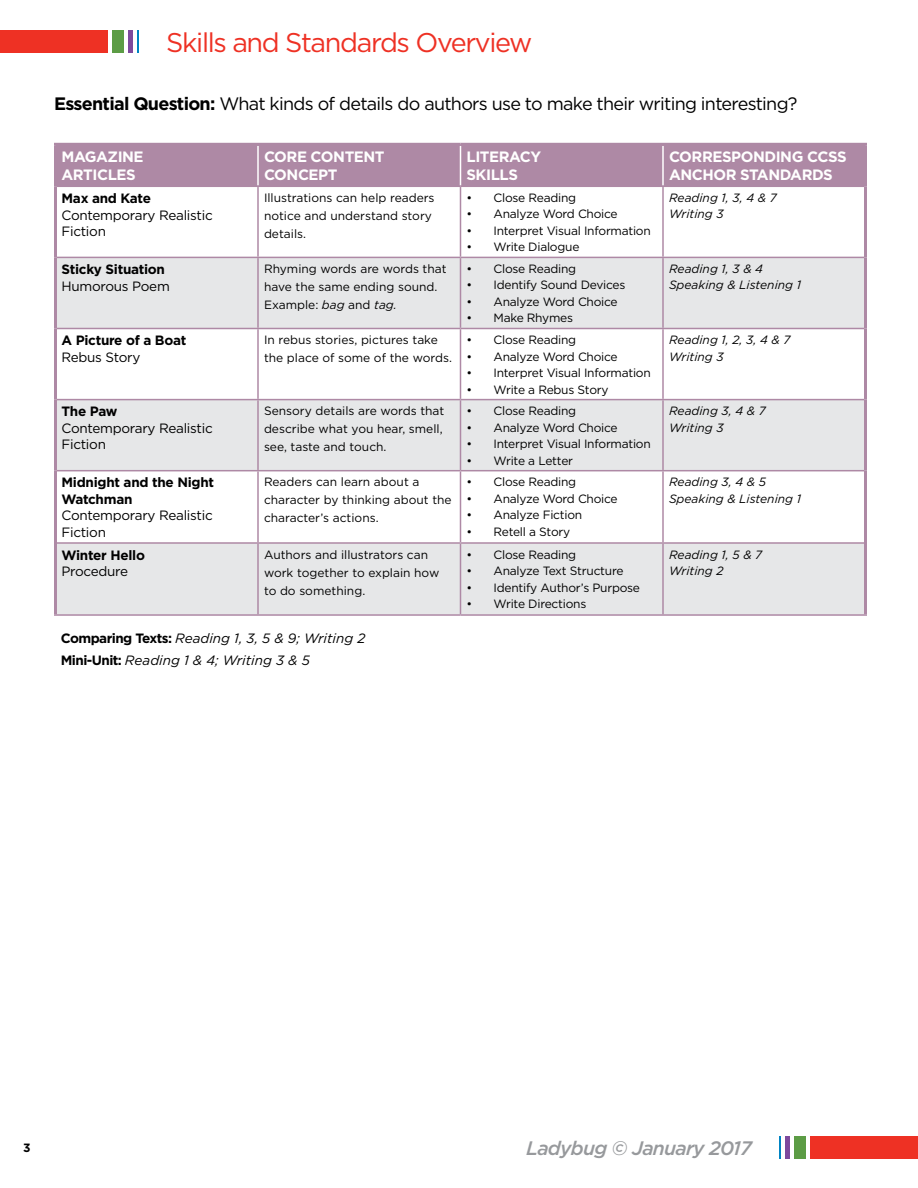
<style>
.page{position:relative;width:918px;height:1188px;background:#fff}
.page>*{position:absolute;margin:0;border:0;box-sizing:border-box;transform-origin:0 0}
.t1{font:27px "Gotham";letter-spacing:-.05em;color:#ee3124}
.t2{font:italic 500 19.5px "Gotham";letter-spacing:-.04em;color:#97999c}
.t3{font:18px "Gotham";letter-spacing:-.04em;color:#000}
.t4{font:700 15px/18px "Gotham";letter-spacing:-.03em;color:#fff}
.t5{font:13.5px/16.5px "Gotham";letter-spacing:-.02em;color:#000}
.t6{font:700 13.5px/16.5px "Gotham";letter-spacing:-.02em;color:#000}
.t7{font:italic 13.5px/22.5px "Gotham";color:#000}
.t8{font:12px "Gotham";letter-spacing:-.02em;color:#000}
.t9{font:12px/18px "Gotham";color:#000}
.t10{font:italic 12px/16.5px "Gotham";color:#000}
.t11{font:700 12px "Gotham";color:#000}
.s1{font-weight:700}
.s2{font-style:italic}
.s3{font-weight:700;font-style:normal}
</style>
<div class="page">
<div style="left:0;top:30px;width:107px;height:23px;background:#ee3124"></div>
<div style="left:112px;top:30px;width:12px;height:23px;background:#5c9c45"></div>
<hr style="left:128px;top:30px;width:4px;height:23px;background:#7d499d">
<hr style="left:137px;top:30px;width:2px;height:23px;background:#0084c3">
<div style="left:811px;top:1136px;width:107px;height:23px;background:#ee3124"></div>
<div style="left:794px;top:1136px;width:12px;height:23px;background:#5c9c45"></div>
<hr style="left:786px;top:1136px;width:4px;height:23px;background:#7d499d">
<hr style="left:779px;top:1136px;width:2px;height:23px;background:#0084c3">
<div style="left:57px;top:146px;width:807px;height:40px;background:#ae89a5"></div>
<svg style="left:57px;top:258px;width:807px;height:356px;fill:#e6e7e8"></svg>
<hr style="left:257px;top:187px;width:2px;height:70px;background:#ae89a5">
<hr style="left:460px;top:187px;width:1px;height:70px;background:#ae89a5">
<hr style="left:662px;top:187px;width:2px;height:70px;background:#ae89a5">
<hr style="left:257px;top:258px;width:2px;height:70px;background:#ae89a5">
<hr style="left:460px;top:258px;width:1px;height:70px;background:#ae89a5">
<hr style="left:662px;top:258px;width:2px;height:70px;background:#ae89a5">
<hr style="left:257px;top:329px;width:2px;height:70px;background:#ae89a5">
<hr style="left:460px;top:329px;width:1px;height:70px;background:#ae89a5">
<hr style="left:662px;top:329px;width:2px;height:70px;background:#ae89a5">
<hr style="left:257px;top:400px;width:2px;height:70px;background:#ae89a5">
<hr style="left:460px;top:400px;width:1px;height:70px;background:#ae89a5">
<hr style="left:662px;top:400px;width:2px;height:70px;background:#ae89a5">
<hr style="left:257px;top:471px;width:2px;height:71px;background:#ae89a5">
<hr style="left:460px;top:471px;width:1px;height:71px;background:#ae89a5">
<hr style="left:662px;top:471px;width:2px;height:71px;background:#ae89a5">
<hr style="left:257px;top:544px;width:2px;height:70px;background:#ae89a5">
<hr style="left:460px;top:544px;width:1px;height:70px;background:#ae89a5">
<hr style="left:662px;top:544px;width:2px;height:70px;background:#ae89a5">
<hr style="left:257px;top:146px;width:2px;height:40px;background:#fff">
<hr style="left:460px;top:146px;width:1px;height:40px;background:#fff">
<hr style="left:662px;top:146px;width:2px;height:40px;background:#fff">
<hr style="left:57px;top:186px;width:201px;height:1px;background:#ae89a5">
<hr style="left:258px;top:186px;width:202px;height:1px;background:#ae89a5">
<hr style="left:460px;top:186px;width:203px;height:1px;background:#ae89a5">
<hr style="left:663px;top:186px;width:201px;height:1px;background:#ae89a5">
<hr style="left:57px;top:257px;width:201px;height:1px;background:#ae89a5">
<hr style="left:258px;top:257px;width:202px;height:1px;background:#ae89a5">
<hr style="left:460px;top:257px;width:203px;height:1px;background:#ae89a5">
<hr style="left:663px;top:257px;width:201px;height:1px;background:#ae89a5">
<hr style="left:57px;top:328px;width:201px;height:1px;background:#ae89a5">
<hr style="left:258px;top:328px;width:202px;height:1px;background:#ae89a5">
<hr style="left:460px;top:328px;width:203px;height:1px;background:#ae89a5">
<hr style="left:663px;top:328px;width:201px;height:1px;background:#ae89a5">
<hr style="left:57px;top:399px;width:201px;height:1px;background:#ae89a5">
<hr style="left:258px;top:399px;width:202px;height:1px;background:#ae89a5">
<hr style="left:460px;top:399px;width:203px;height:1px;background:#ae89a5">
<hr style="left:663px;top:399px;width:201px;height:1px;background:#ae89a5">
<hr style="left:57px;top:470px;width:201px;height:1px;background:#ae89a5">
<hr style="left:258px;top:470px;width:202px;height:1px;background:#ae89a5">
<hr style="left:460px;top:470px;width:203px;height:1px;background:#ae89a5">
<hr style="left:663px;top:470px;width:201px;height:1px;background:#ae89a5">
<hr style="left:57px;top:542px;width:201px;height:2px;background:#ae89a5">
<hr style="left:258px;top:542px;width:202px;height:2px;background:#ae89a5">
<hr style="left:460px;top:542px;width:203px;height:2px;background:#ae89a5">
<hr style="left:663px;top:542px;width:201px;height:2px;background:#ae89a5">
<hr style="left:54px;top:614px;width:204px;height:2px;background:#ae89a5">
<hr style="left:258px;top:614px;width:202px;height:2px;background:#ae89a5">
<hr style="left:460px;top:614px;width:203px;height:2px;background:#ae89a5">
<hr style="left:663px;top:614px;width:204px;height:2px;background:#ae89a5">
<hr style="left:54px;top:143px;width:204px;height:3px;background:#ae89a5">
<hr style="left:54px;top:146px;width:3px;height:40px;background:#ae89a5">
<hr style="left:258px;top:143px;width:202px;height:3px;background:#ae89a5">
<hr style="left:460px;top:143px;width:203px;height:3px;background:#ae89a5">
<hr style="left:663px;top:143px;width:204px;height:3px;background:#ae89a5">
<hr style="left:864px;top:146px;width:3px;height:40px;background:#ae89a5">
<hr style="left:54px;top:186px;width:3px;height:71px;background:#ae89a5">
<hr style="left:864px;top:186px;width:3px;height:71px;background:#ae89a5">
<hr style="left:54px;top:257px;width:3px;height:71px;background:#ae89a5">
<hr style="left:864px;top:257px;width:3px;height:71px;background:#ae89a5">
<hr style="left:54px;top:328px;width:3px;height:72px;background:#ae89a5">
<hr style="left:864px;top:328px;width:3px;height:72px;background:#ae89a5">
<hr style="left:54px;top:400px;width:3px;height:71px;background:#ae89a5">
<hr style="left:864px;top:400px;width:3px;height:71px;background:#ae89a5">
<hr style="left:54px;top:471px;width:3px;height:72px;background:#ae89a5">
<hr style="left:864px;top:471px;width:3px;height:72px;background:#ae89a5">
<hr style="left:54px;top:543px;width:3px;height:71px;background:#ae89a5">
<hr style="left:864px;top:543px;width:3px;height:71px;background:#ae89a5">
<h1 class="t1" style="left:166px;top:25px;width:368px">Skills and Standards Overview</h1>
<h3 class="t3" style="left:54px;top:92px;width:745px"><span class="s1">Essential Question:</span> What kinds of details do authors use to make their writing interesting?</h3>
<p class="t4" style="left:62px;top:148px;width:84px">MAGAZINE<br>ARTICLES</p>
<p class="t4" style="left:264px;top:148px;width:122px">CORE CONTENT<br>CONCEPT</p>
<p class="t4" style="left:466px;top:148px;width:76px">LITERACY<br>SKILLS</p>
<p class="t4" style="left:669px;top:148px;width:179px">CORRESPONDING CCSS<br>ANCHOR STANDARDS</p>
<p class="t6" style="left:62px;top:190px;width:91px">Max and Kate</p>
<p class="t5" style="left:62px;top:206px;width:153px">Contemporary Realistic<br>Fiction</p>
<p class="t9" style="left:264px;top:188px;width:172px">Illustrations can help readers notice and understand story details.</p>
<p class="t8" style="left:466px;top:190px;width:111px">• Close Reading</p>
<p class="t10" style="left:669px;top:189px;width:109px">Reading 1, 3, 4 &amp; 7<br>Writing 3</p>
<p class="t8" style="left:466px;top:206px;width:153px">• Analyze Word Choice</p>
<p class="t8" style="left:466px;top:223px;width:186px">• Interpret Visual Information</p>
<p class="t8" style="left:466px;top:239px;width:114px">• Write Dialogue</p>
<p class="t6" style="left:62px;top:261px;width:105px">Sticky Situation</p>
<p class="t5" style="left:62px;top:277px;width:110px">Humorous Poem</p>
<p class="t6" style="left:62px;top:332px;width:126px">A Picture of a Boat</p>
<p class="t5" style="left:62px;top:348px;width:80px">Rebus Story</p>
<p class="t6" style="left:62px;top:403px;width:58px">The Paw</p>
<p class="t5" style="left:62px;top:420px;width:153px">Contemporary Realistic<br>Fiction</p>
<p class="t6" style="left:62px;top:474px;width:154px">Midnight and the Night<br>Watchman</p>
<p class="t5" style="left:62px;top:507px;width:153px">Contemporary Realistic<br>Fiction</p>
<p class="t6" style="left:62px;top:547px;width:85px">Winter Hello</p>
<p class="t5" style="left:62px;top:563px;width:68px">Procedure</p>
<p class="t9" style="left:264px;top:259px;width:184px">Rhyming words are words that have the same ending sound.<br>Example: <span class="s2">bag</span> and <span class="s2">tag.</span></p>
<p class="t8" style="left:466px;top:261px;width:111px">• Close Reading</p>
<p class="t8" style="left:466px;top:278px;width:160px">• Identify Sound Devices</p>
<p class="t8" style="left:466px;top:294px;width:153px">• Analyze Word Choice</p>
<p class="t8" style="left:466px;top:311px;width:108px">• Make Rhymes</p>
<p class="t9" style="left:264px;top:331px;width:188px">In rebus stories, pictures take the place of some of the words.</p>
<p class="t8" style="left:466px;top:332px;width:111px">• Close Reading</p>
<p class="t8" style="left:466px;top:349px;width:153px">• Analyze Word Choice</p>
<p class="t8" style="left:466px;top:365px;width:186px">• Interpret Visual Information</p>
<p class="t8" style="left:466px;top:382px;width:144px">• Write a Rebus Story</p>
<p class="t9" style="left:264px;top:402px;width:182px">Sensory details are words that describe what you hear, smell, see, taste and touch.</p>
<p class="t8" style="left:466px;top:403px;width:111px">• Close Reading</p>
<p class="t8" style="left:466px;top:420px;width:153px">• Analyze Word Choice</p>
<p class="t8" style="left:466px;top:436px;width:186px">• Interpret Visual Information</p>
<p class="t8" style="left:466px;top:453px;width:108px">• Write a Letter</p>
<p class="t9" style="left:264px;top:473px;width:189px">Readers can learn about a character by thinking about the character’s actions.</p>
<p class="t8" style="left:466px;top:474px;width:111px">• Close Reading</p>
<p class="t8" style="left:466px;top:491px;width:153px">• Analyze Word Choice</p>
<p class="t8" style="left:466px;top:507px;width:117px">• Analyze Fiction</p>
<p class="t8" style="left:466px;top:524px;width:105px">• Retell a Story</p>
<p class="t9" style="left:264px;top:545px;width:177px">Authors and illustrators can work together to explain how to do something.</p>
<p class="t8" style="left:466px;top:547px;width:111px">• Close Reading</p>
<p class="t8" style="left:466px;top:563px;width:159px">• Analyze Text Structure</p>
<p class="t8" style="left:466px;top:580px;width:175px">• Identify Author’s Purpose</p>
<p class="t8" style="left:466px;top:596px;width:121px">• Write Directions</p>
<p class="t7" style="left:61px;top:626px;width:306px"><span class="s3">Comparing Texts:</span> Reading 1, 3, 5 &amp; 9; Writing 2<br><span class="s3">Mini-Unit:</span> Reading 1 &amp; 4; Writing 3 &amp; 5</p>
<p class="t10" style="left:669px;top:260px;width:134px">Reading 1, 3 &amp; 4<br>Speaking &amp; Listening 1</p>
<p class="t10" style="left:669px;top:331px;width:123px">Reading 1, 2, 3, 4 &amp; 7<br>Writing 3</p>
<p class="t10" style="left:669px;top:402px;width:98px">Reading 3, 4 &amp; 7<br>Writing 3</p>
<p class="t10" style="left:669px;top:474px;width:134px">Reading 3, 4 &amp; 5<br>Speaking &amp; Listening 1</p>
<p class="t10" style="left:669px;top:546px;width:95px">Reading 1, 5 &amp; 7<br>Writing 2</p>
<p class="t11" style="left:23px;top:1140px;width:9px">3</p>
<h2 class="t2" style="left:526px;top:1136px;width:227px">Ladybug © January 2017</h2>
</div>
